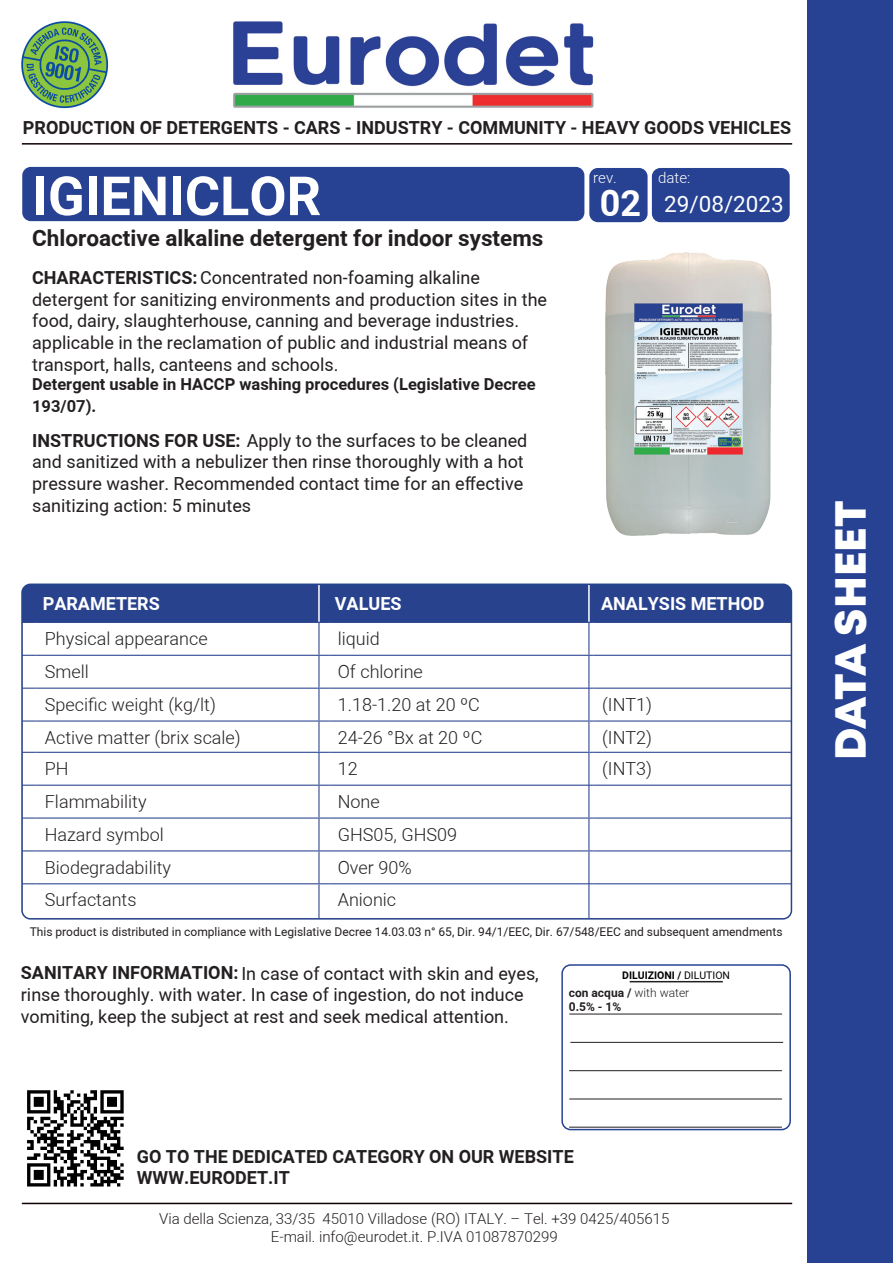
<style>
.page{position:relative;width:893px;height:1263px;background:#fff}
.page>*{position:absolute;margin:0;border:0;box-sizing:border-box;transform-origin:0 0}
.t1{font:700 54px "Araboto";color:#fff}
.t2{font:43.5px "Mont Heavy DEMO";color:#fff}
.t3{font:700 36px "Araboto";color:#fff}
.t4{font:700 22.5px "Araboto";color:#231f20}
.t5{font:22.5px "Araboto";color:#fff}
.t6{font:18px/21.6px "Araboto";color:#231f20}
.t7{font:300 18px "Araboto";color:#231f20}
.t8{font:700 18px/21.3px "Araboto";color:#231f20}
.t9{font:700 18px "Araboto";color:#fff}
.t10{font:700 16.5px/21.6px "Araboto";color:#231f20}
.t11{font:300 15px/18px "Araboto";color:#231f20;text-align:center}
.t12{font:300 15px "Araboto";color:#fff}
.t13{font:12px "Araboto";color:#231f20}
.t14{font:700 12px "Araboto";color:#231f20}
.t15{font:700 10.5px "Araboto";color:#000001}
.s1{font-weight:700}
.s2{font-weight:400}
.s3{font-weight:300}
</style>
<div class="page">
<div style="left:589px;top:168px;width:59px;height:54px;background:#274292;border-radius:9px"></div>
<div style="left:652px;top:168px;width:138px;height:54px;background:#274292;border-radius:9px"></div>
<div style="left:22px;top:167px;width:562px;height:54px;background:#274292;border-radius:9px"></div>
<img style="left:233px;top:21px;width:361px;height:87px">
<hr style="left:22px;top:1203px;width:770px;height:1px;background:#110002">
<svg style="left:21px;top:21px;width:88px;height:88px"></svg>
<div style="left:807px;top:0;width:86px;height:1263px;background:#274292"></div>
<hr style="left:22px;top:143px;width:770px;height:2px;background:#110002">
<svg style="left:24px;top:623px;width:767px;height:295px"></svg>
<hr style="left:791px;top:584px;width:1px;height:38px;background:#28428e">
<hr style="left:791px;top:884px;width:1px;height:34px;background:#28428e">
<hr style="left:318px;top:623px;width:1px;height:32px;background:#28428e">
<hr style="left:588px;top:623px;width:1px;height:32px;background:#28428e">
<svg style="left:24px;top:655px;width:12px;height:1px"></svg>
<hr style="left:36px;top:655px;width:283px;height:1px;background:#28428e">
<hr style="left:318px;top:656px;width:1px;height:32px;background:#28428e">
<hr style="left:329px;top:655px;width:260px;height:1px;background:#28428e">
<hr style="left:588px;top:656px;width:1px;height:32px;background:#28428e">
<hr style="left:594px;top:655px;width:197px;height:1px;background:#28428e">
<svg style="left:24px;top:688px;width:12px;height:1px"></svg>
<hr style="left:36px;top:688px;width:283px;height:1px;background:#28428e">
<hr style="left:318px;top:689px;width:1px;height:31px;background:#28428e">
<hr style="left:594px;top:688px;width:197px;height:1px;background:#28428e">
<svg style="left:24px;top:720px;width:12px;height:1px"></svg>
<hr style="left:36px;top:720px;width:283px;height:1px;background:#28428e">
<hr style="left:318px;top:721px;width:1px;height:31px;background:#28428e">
<hr style="left:594px;top:720px;width:197px;height:1px;background:#28428e">
<svg style="left:24px;top:752px;width:12px;height:1px"></svg>
<hr style="left:36px;top:752px;width:283px;height:1px;background:#28428e">
<hr style="left:318px;top:753px;width:1px;height:32px;background:#28428e">
<hr style="left:594px;top:752px;width:197px;height:1px;background:#28428e">
<svg style="left:24px;top:785px;width:12px;height:1px"></svg>
<hr style="left:36px;top:785px;width:283px;height:1px;background:#28428e">
<hr style="left:318px;top:786px;width:1px;height:31px;background:#28428e">
<hr style="left:588px;top:786px;width:1px;height:31px;background:#28428e">
<hr style="left:594px;top:785px;width:197px;height:1px;background:#28428e">
<svg style="left:24px;top:817px;width:12px;height:1px"></svg>
<hr style="left:36px;top:817px;width:283px;height:1px;background:#28428e">
<hr style="left:318px;top:818px;width:1px;height:32px;background:#28428e">
<hr style="left:329px;top:817px;width:260px;height:1px;background:#28428e">
<hr style="left:588px;top:818px;width:1px;height:32px;background:#28428e">
<hr style="left:594px;top:817px;width:197px;height:1px;background:#28428e">
<svg style="left:24px;top:850px;width:12px;height:1px"></svg>
<hr style="left:36px;top:850px;width:283px;height:1px;background:#28428e">
<hr style="left:318px;top:851px;width:1px;height:32px;background:#28428e">
<hr style="left:329px;top:850px;width:260px;height:1px;background:#28428e">
<hr style="left:588px;top:851px;width:1px;height:32px;background:#28428e">
<hr style="left:594px;top:850px;width:197px;height:1px;background:#28428e">
<svg style="left:24px;top:883px;width:12px;height:1px"></svg>
<hr style="left:22px;top:884px;width:1px;height:34px;background:#28428e">
<hr style="left:594px;top:883px;width:197px;height:1px;background:#28428e">
<hr style="left:594px;top:918px;width:197px;height:1px;background:#28428e">
<hr style="left:329px;top:688px;width:260px;height:1px;background:#28428e">
<hr style="left:588px;top:689px;width:1px;height:31px;background:#28428e">
<hr style="left:329px;top:720px;width:260px;height:1px;background:#28428e">
<hr style="left:588px;top:721px;width:1px;height:31px;background:#28428e">
<hr style="left:329px;top:752px;width:260px;height:1px;background:#28428e">
<hr style="left:588px;top:753px;width:1px;height:32px;background:#28428e">
<hr style="left:329px;top:785px;width:260px;height:1px;background:#28428e">
<hr style="left:36px;top:883px;width:283px;height:1px;background:#28428e">
<hr style="left:318px;top:884px;width:1px;height:34px;background:#28428e">
<hr style="left:329px;top:883px;width:260px;height:1px;background:#28428e">
<hr style="left:588px;top:884px;width:1px;height:34px;background:#28428e">
<div style="left:24px;top:586px;width:765px;height:37px;background:#28428e"></div>
<hr style="left:594px;top:622px;width:197px;height:1px;background:#28428e">
<div style="left:21px;top:583px;width:771px;height:336px;border:2px solid #26438d;border-radius:9px"></div>
<img style="left:605px;top:252px;width:167px;height:284px">
<img style="left:27px;top:1090px;width:97px;height:97px">
<div style="left:561px;top:964px;width:230px;height:166px;border:2px solid #274292;border-radius:9px"></div>
<hr style="left:569px;top:1014px;width:213px;height:1px;background:#231f20">
<hr style="left:630px;top:981px;width:93px;height:1px;background:#231f20">
<hr style="left:569px;top:1070px;width:213px;height:1px;background:#231f20">
<hr style="left:570px;top:1042px;width:213px;height:1px;background:#231f20">
<hr style="left:569px;top:1098px;width:213px;height:1px;background:#231f20">
<hr style="left:569px;top:1127px;width:213px;height:1px;background:#231f20">
<p class="t8" style="left:23px;top:117px;width:770px">PRODUCTION OF DETERGENTS - CARS - INDUSTRY - COMMUNITY - HEAVY GOODS VEHICLES</p>
<h1 class="t1" style="left:32px;top:158px;width:290px">IGIENICLOR</h1>
<p class="t4" style="left:32px;top:222px;width:513px">Chloroactive alkaline detergent for indoor systems</p>
<p class="t6" style="left:32px;top:267px;width:449px"><span class="s1">CHARACTERISTICS:</span>Concentrated non-foaming alkaline</p>
<p class="t6" style="left:32px;top:289px;width:516px">detergent for sanitizing environments and production sites in the food, dairy, slaughterhouse, canning and beverage industries. applicable in the reclamation of public and industrial means of transport, halls, canteens and schools.</p>
<p class="t10" style="left:32px;top:374px;width:505px">Detergent usable in HACCP washing procedures (Legislative Decree<br>193/07).</p>
<p class="t6" style="left:32px;top:430px;width:497px"><span class="s1">INSTRUCTIONS FOR USE:</span> Apply to the surfaces to be cleaned</p>
<p class="t6" style="left:32px;top:452px;width:493px;text-align:justify">and sanitized with a nebulizer then rinse thoroughly with a hot pressure washer. Recommended contact time for an effective sanitizing action: 5 minutes</p>
<p class="t12" style="left:593px;top:167px;width:25px">rev.</p>
<p class="t12" style="left:658px;top:167px;width:34px">date:</p>
<h3 class="t3" style="left:600px;top:178px;width:43px">02</h3>
<p class="t5" style="left:664px;top:188px;width:121px">29/08/2023</p>
<p class="t9" style="left:43px;top:591px;width:119px">PARAMETERS</p>
<p class="t9" style="left:335px;top:591px;width:68px">VALUES</p>
<p class="t9" style="left:601px;top:591px;width:165px">ANALYSIS METHOD</p>
<p class="t7" style="left:45px;top:626px;width:164px">Physical appearance</p>
<p class="t7" style="left:338px;top:626px;width:44px">liquid</p>
<p class="t7" style="left:45px;top:659px;width:45px">Smell</p>
<p class="t7" style="left:338px;top:659px;width:87px">Of chlorine</p>
<p class="t7" style="left:45px;top:692px;width:173px">Specific weight (kg/lt)</p>
<p class="t7" style="left:338px;top:692px;width:144px">1.18-1.20 at 20 ºC</p>
<p class="t7" style="left:602px;top:692px;width:51px">(INT1)</p>
<p class="t7" style="left:45px;top:725px;width:197px">Active matter (brix scale)</p>
<p class="t7" style="left:338px;top:725px;width:146px">24-26 °Bx at 20 ºC</p>
<p class="t7" style="left:602px;top:725px;width:51px">(INT2)</p>
<p class="t7" style="left:45px;top:756px;width:25px">PH</p>
<p class="t7" style="left:338px;top:756px;width:21px">12</p>
<p class="t7" style="left:602px;top:756px;width:51px">(INT3)</p>
<p class="t7" style="left:45px;top:789px;width:103px">Flammability</p>
<p class="t7" style="left:338px;top:789px;width:44px">None</p>
<p class="t7" style="left:45px;top:822px;width:120px">Hazard symbol</p>
<p class="t7" style="left:338px;top:822px;width:121px">GHS05, GHS09</p>
<p class="t7" style="left:45px;top:854px;width:128px">Biodegradability</p>
<p class="t7" style="left:338px;top:854px;width:75px">Over 90%</p>
<p class="t7" style="left:45px;top:887px;width:93px">Surfactants</p>
<p class="t7" style="left:338px;top:887px;width:60px">Anionic</p>
<p class="t13" style="left:30px;top:924px;width:754px">This product is distributed in compliance with Legislative Decree 14.03.03 n° 65, Dir. 94/1/EEC, Dir. 67/548/EEC and subsequent amendments</p>
<p class="t6" style="left:21px;top:963px;width:519px"><span class="s1">SANITARY INFORMATION:</span> In case of contact with skin and eyes, rinse thoroughly. with water. In case of ingestion, do not induce vomiting, keep the subject at rest and seek medical attention.</p>
<p class="t15" style="left:622px;top:967px;width:109px">DILUIZIONI / <span class="s2">DILUTION</span></p>
<p class="t14" style="left:569px;top:984px;width:122px">con acqua / <span class="s3">with water</span></p>
<p class="t14" style="left:569px;top:998px;width:54px">0.5% - 1%</p>
<h2 class="t2" style="left:826px;top:760px;width:261px;rotate:-90deg">DATA SHEET</h2>
<p class="t8" style="left:137px;top:1146px;width:438px">GO TO THE DEDICATED CATEGORY ON OUR WEBSITE<br>WWW.EURODET.IT</p>
<p class="t11" style="left:159px;top:1210px;width:512px">Via della Scienza, 33/35 45010 Villadose (RO) ITALY. – Tel. +39 0425/405615<br>E-mail. info@eurodet.it. P.IVA 01087870299</p>
</div>
